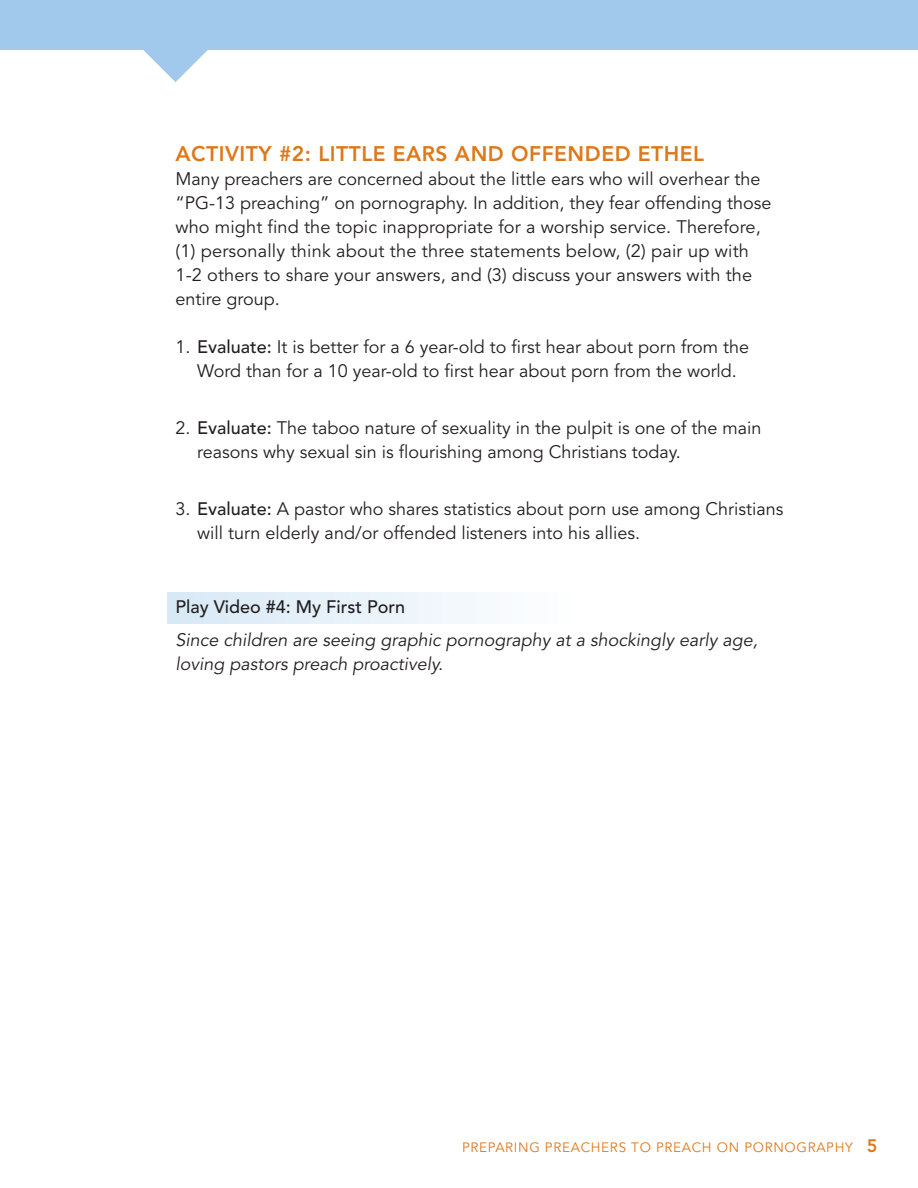
<style>
.page{position:relative;width:918px;height:1188px;background:#fff}
.page>*{position:absolute;margin:0;border:0;box-sizing:border-box;transform-origin:0 0}
.t1{font:800 21px "Avenir";letter-spacing:.025em;color:#de791b}
.t2{font:18px/24px "Avenir";color:#231f20}
.t3{font:italic 18px/24px "Avenir";color:#231f20}
.t4{font:500 18px "Avenir";color:#231f20}
.t5{font:13.5px "Avenir";letter-spacing:.05em;color:#de791b}
.s1{font-weight:500}
.s2{font-weight:800;font-size:18px}
</style>
<div class="page">
<div style="left:167px;top:593px;width:405px;height:30px;background:linear-gradient(to right,#d7e8f6,#fefefe)"></div>
<div style="left:0;top:0;width:918px;height:50px;background:#a0c9eb"></div>
<svg style="left:143px;top:50px;width:65px;height:32px"></svg>
<p class="t1" style="left:176px;top:138px;width:530px">ACTIVITY #2: LITTLE EARS AND OFFENDED ETHEL</p>
<p class="t2" style="left:176px;top:168px;width:598px">Many preachers are concerned about the little ears who will overhear the “PG-13 preaching” on pornography. In addition, they fear offending those who might find the topic inappropriate for a worship service. Therefore, (1) personally think about the three statements below, (2) pair up with 1-2 others to share your answers, and (3) discuss your answers with the entire group.</p>
<p class="t2" style="left:176px;top:336px;width:575px;text-align:center">1. <span class="s1">Evaluate:</span> It is better for a 6 year-old to first hear about porn from the<br>Word than for a 10 year-old to first hear about porn from the world.</p>
<p class="t2" style="left:197px;top:417px;width:566px;text-indent:-22px">2. <span class="s1">Evaluate:</span> The taboo nature of sexuality in the pulpit is one of the main reasons why sexual sin is flourishing among Christians today.</p>
<p class="t2" style="left:197px;top:498px;width:588px;text-indent:-22px">3. <span class="s1">Evaluate:</span> A pastor who shares statistics about porn use among Christians will turn elderly and/or offended listeners into his allies.</p>
<p class="t4" style="left:176px;top:591px;width:231px">Play Video #4: My First Porn</p>
<p class="t3" style="left:176px;top:628px;width:584px">Since children are seeing graphic pornography at a shockingly early age, loving pastors preach proactively.</p>
<p class="t5" style="left:462px;top:1139px;width:417px">PREPARING PREACHERS TO PREACH ON PORNOGRAPHY <span class="s2">5</span></p>
</div>
